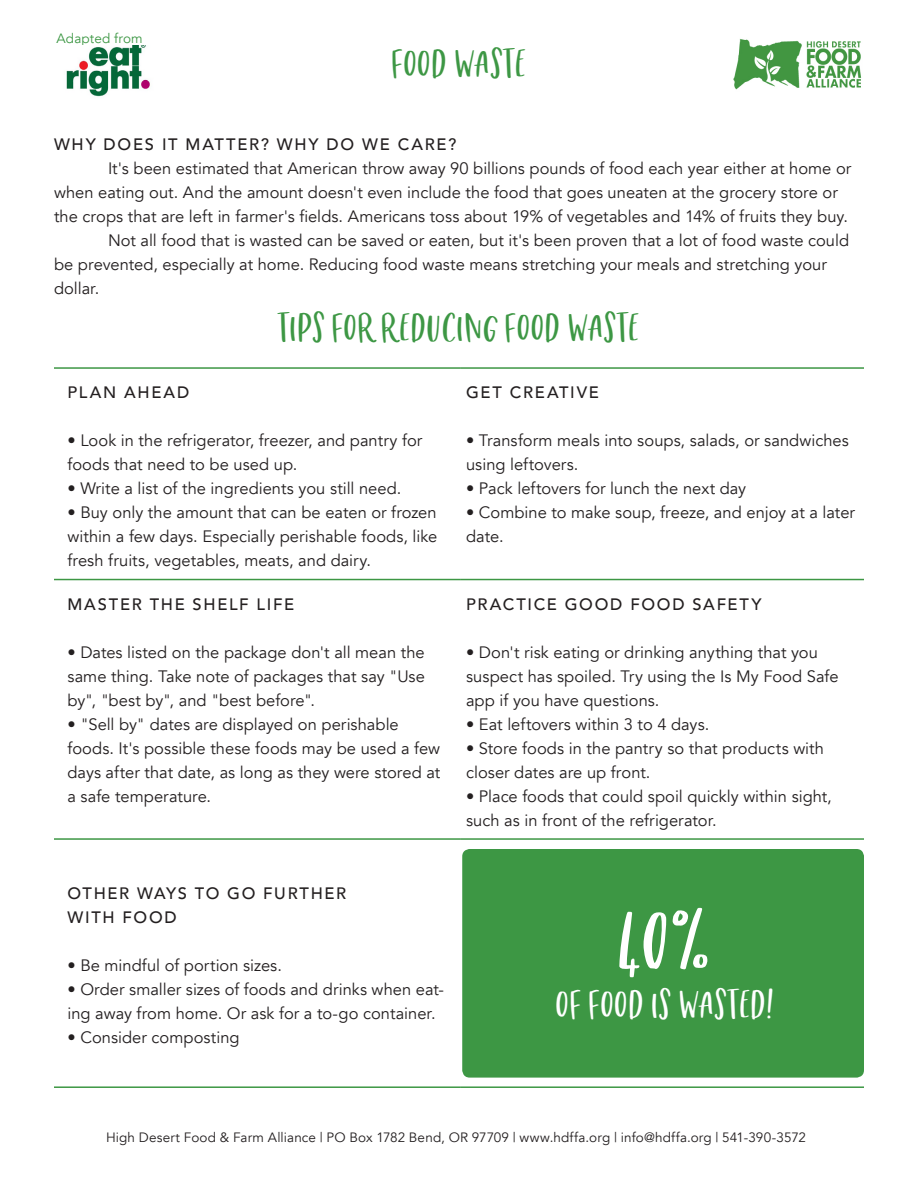
<style>
.page{position:relative;width:918px;height:1188px;background:#fff}
.page>*{position:absolute;margin:0;border:0;box-sizing:border-box;transform-origin:0 0}
.Heading{font:109.05px "Chinup Buttercup Cutecaps";color:#fff}
.Heading-2{font:48.45px "Chinup Buttercup Cutecaps";letter-spacing:.02em;color:#fff}
.Heading-3{font:48px "Chinup Buttercup Cutecaps";letter-spacing:.02em;color:#3d9744}
.Body{font:16.5px/24px "Avenir";color:#231f20}
.Body-2{font:500 16.5px/24px "Avenir";letter-spacing:.1em;color:#231f20}
.Subheading{font:500 16.5px "Avenir";letter-spacing:.105em;color:#231f20}
.t1{font:13.5px "Avenir";letter-spacing:.01em;color:#231f20}
.t2{font:13.5px "Avenir";letter-spacing:.01em;color:#3d9744}
</style>
<div class="page">
<hr style="left:54px;top:367px;width:406px;height:2px;background:#3d9744">
<hr style="left:460px;top:367px;width:404px;height:2px;background:#3d9744">
<hr style="left:54px;top:579px;width:406px;height:1px;background:#3d9744">
<hr style="left:460px;top:579px;width:404px;height:1px;background:#3d9744">
<hr style="left:54px;top:838px;width:406px;height:2px;background:#3d9744">
<hr style="left:460px;top:838px;width:404px;height:2px;background:#3d9744">
<hr style="left:54px;top:1086px;width:406px;height:2px;background:#3d9744">
<hr style="left:460px;top:1086px;width:404px;height:2px;background:#3d9744">
<img style="left:733px;top:39px;width:129px;height:51px">
<img style="left:66px;top:45px;width:84px;height:52px">
<div style="left:462px;top:849px;width:402px;height:229px;background:#3d9744;border-radius:8px"></div>
<p class="t2" style="left:57px;top:30px;width:88px">Adapted from</p>
<p class="Heading-3" style="left:392px;top:38px;width:136px">FOOD WASTE</p>
<p class="Subheading" style="left:54px;top:130px;width:404px">WHY DOES IT MATTER? WHY DO WE CARE?</p>
<p class="Body" style="left:54px;top:157px;width:799px;text-indent:54px">It's been estimated that American throw away 90 billions pounds of food each year either at home or when eating out. And the amount doesn't even include the food that goes uneaten at the grocery store or the crops that are left in farmer's fields. Americans toss about 19% of vegetables and 14% of fruits they buy.</p>
<p class="Body" style="left:54px;top:229px;width:797px;text-indent:54px">Not all food that is wasted can be saved or eaten, but it's been proven that a lot of food waste could be prevented, especially at home. Reducing food waste means stretching your meals and stretching your dollar.</p>
<p class="Heading-3" style="left:278px;top:302px;width:363px">TIPS FOR REDUCING FOOD WASTE</p>
<p class="Body-2" style="left:68px;top:379px;width:123px">PLAN AHEAD</p>
<p class="Body" style="left:68px;top:429px;width:356px">• Look in the refrigerator, freezer, and pantry for foods that need to be used up.</p>
<p class="Body" style="left:68px;top:477px;width:335px">• Write a list of the ingredients you still need.</p>
<p class="Body" style="left:68px;top:501px;width:371px;text-align:justify">• Buy only the amount that can be eaten or frozen within a few days. Especially perishable foods, like fresh fruits, vegetables, meats, and dairy.</p>
<p class="Body-2" style="left:68px;top:591px;width:228px">MASTER THE SHELF LIFE</p>
<p class="Body" style="left:68px;top:640px;width:359px;text-align:justify">• Dates listed on the package don't all mean the same thing. Take note of packages that say "Use by", "best by", and "best before".</p>
<p class="Body" style="left:68px;top:712px;width:374px">• "Sell by" dates are displayed on perishable foods. It's possible these foods may be used a few days after that date, as long as they were stored at a safe temperature.</p>
<p class="Body-2" style="left:466px;top:379px;width:134px">GET CREATIVE</p>
<p class="Body" style="left:466px;top:429px;width:384px">• Transform meals into soups, salads, or sandwiches using leftovers.</p>
<p class="Body" style="left:466px;top:477px;width:282px">• Pack leftovers for lunch the next day</p>
<p class="Body" style="left:466px;top:501px;width:391px">• Combine to make soup, freeze, and enjoy at a later date.</p>
<p class="Body-2" style="left:466px;top:591px;width:297px">PRACTICE GOOD FOOD SAFETY</p>
<p class="Body" style="left:466px;top:640px;width:374px">• Don't risk eating or drinking anything that you suspect has spoiled. Try using the Is My Food Safe app if you have questions.</p>
<p class="Body" style="left:466px;top:712px;width:245px">• Eat leftovers within 3 to 4 days.</p>
<p class="Body" style="left:466px;top:736px;width:360px">• Store foods in the pantry so that products with closer dates are up front.</p>
<p class="Body" style="left:466px;top:784px;width:367px">• Place foods that could spoil quickly within sight, such as in front of the refrigerator.</p>
<p class="Body-2" style="left:68px;top:881px;width:280px">OTHER WAYS TO GO FURTHER<br>WITH FOOD</p>
<p class="Body" style="left:68px;top:954px;width:216px">• Be mindful of portion sizes.</p>
<p class="Body" style="left:68px;top:978px;width:378px">• Order smaller sizes of foods and drinks when eat&shy;ing away from home. Or ask for a to-go container.</p>
<p class="Body" style="left:68px;top:1026px;width:174px">• Consider composting</p>
<p class="Heading" style="left:619px;top:877px;width:96px">40%</p>
<p class="Heading-2" style="left:556px;top:978px;width:220px">OF FOOD IS WASTED!</p>
<p class="t1" style="left:106px;top:1130px;width:702px">High Desert Food &amp; Farm Alliance | PO Box 1782 Bend, OR 97709 | www.hdffa.org | info@hdffa.org | 541-390-3572</p>
</div>
